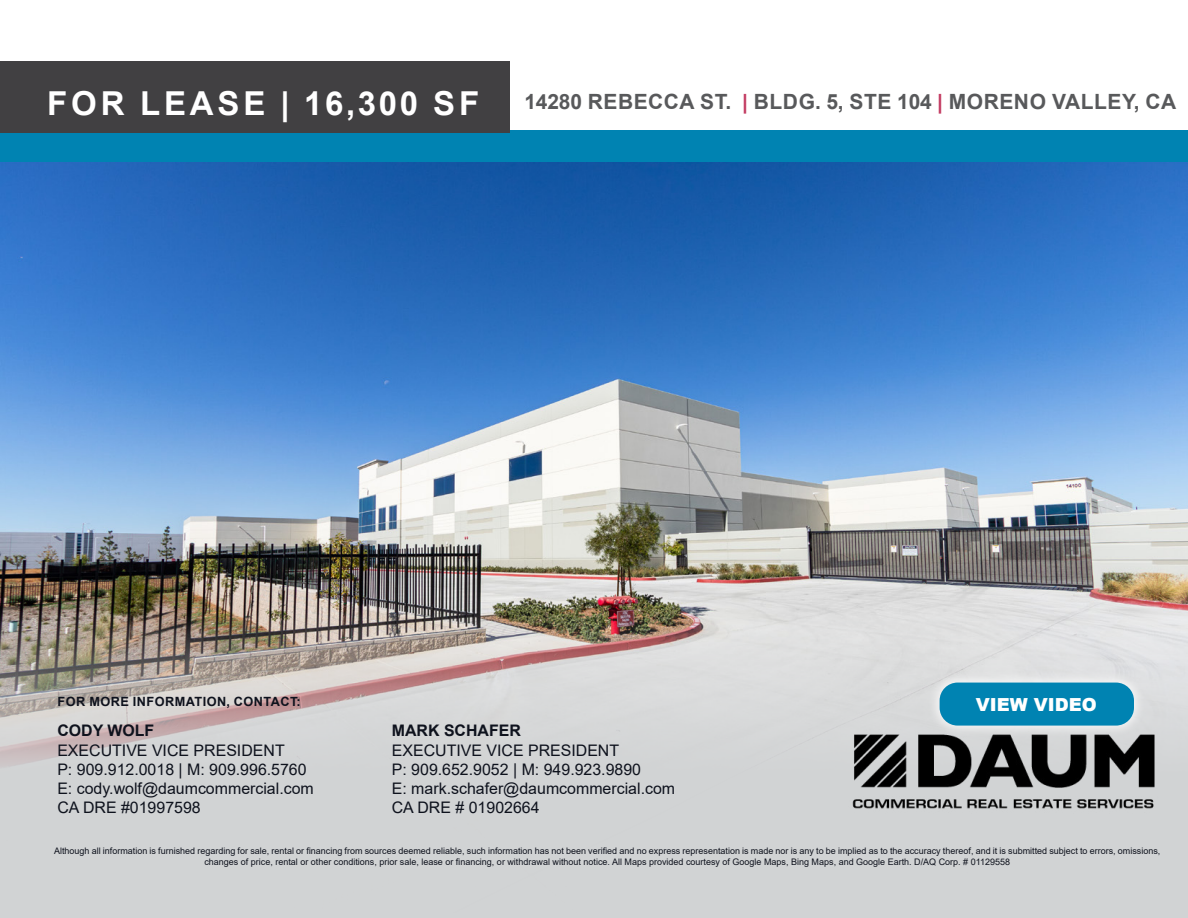
<style>
.page{position:relative;width:1188px;height:918px;background:#fff}
.page>*{position:absolute;margin:0;border:0;box-sizing:border-box;transform-origin:0 0}
.t1{font:700 33px "Arial";letter-spacing:.115em;color:#fff}
.t2{font:700 21px "Arial";letter-spacing:.025em;color:#58595b}
.t3{font:900 18px "Arial";color:#fff}
.t4{font:15.9px/19px "Arial";color:#0e121d}
.t5{font:700 15.9px "Arial";color:#0e121d}
.t6{font:700 12.75px "Arial";letter-spacing:.035em;color:#0e121d}
.t7{font:9px/10.8px "Arial";color:#0e121d;text-align:center}
.s1{color:#c23960}
</style>
<div class="page">
<img style="left:0;top:162px;width:1188px;height:750px">
<div style="left:0;top:130px;width:1188px;height:32px;background:#0083b2"></div>
<div style="left:0;top:61px;width:510px;height:71px;background:#414042"></div>
<img style="left:848px;top:730px;width:311px;height:86px">
<div style="left:927px;top:670px;width:220px;height:68px;background:#fff;opacity:.74"></div>
<div style="left:940px;top:683px;width:194px;height:43px;background:#0083b2;border-radius:18px"></div>
<h1 class="t1" style="left:47px;top:80px;width:433px">FOR LEASE | 16,300 SF</h1>
<h2 class="t2" style="left:524px;top:87px;width:653px">14280 REBECCA ST. <span class="s1">|</span> BLDG. 5, STE 104 <span class="s1">|</span> MORENO VALLEY, CA</h2>
<h3 class="t6" style="left:58px;top:693px;width:245px">FOR MORE INFORMATION, CONTACT:</h3>
<h3 class="t5" style="left:57px;top:720px;width:99px">CODY WOLF</h3>
<h3 class="t4" style="left:57px;top:740px;width:258px">EXECUTIVE VICE PRESIDENT<br>P: 909.912.0018 | M: 909.996.5760<br>E: cody.wolf@daumcommercial.com<br>CA DRE #01997598</h3>
<h3 class="t5" style="left:392px;top:720px;width:131px">MARK SCHAFER</h3>
<h3 class="t4" style="left:392px;top:740px;width:285px">EXECUTIVE VICE PRESIDENT<br>P: 909.652.9052 | M: 949.923.9890<br>E: mark.schafer@daumcommercial.com<br>CA DRE # 01902664</h3>
<h3 class="t3" style="left:976px;top:691px;width:122px">VIEW VIDEO</h3>
<p class="t7" style="left:54px;top:846px;width:1108px">Although all information is furnished regarding for sale, rental or financing from sources deemed reliable, such information has not been verified and no express representation is made nor is any to be implied as to the accuracy thereof, and it is submitted subject to errors, omissions, changes of price, rental or other conditions, prior sale, lease or financing, or withdrawal without notice. All Maps provided courtesy of Google Maps, Bing Maps, and Google Earth. D/AQ Corp. # 01129558</p>
</div>
